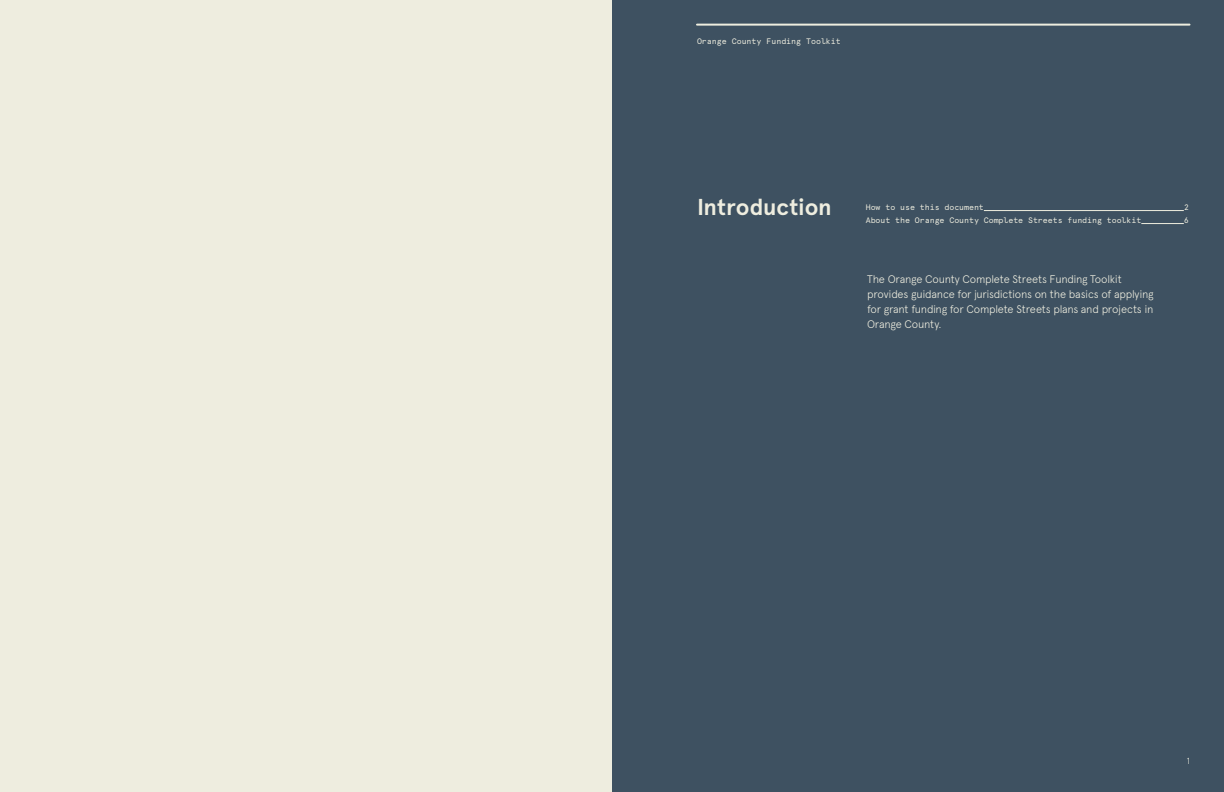
<style>
.page{position:relative;width:1224px;height:792px;background:#eeeddf}
.page>*{position:absolute;margin:0;border:0;box-sizing:border-box;transform-origin:0 0}
.H0_4{font:700 23px "Apercu";color:#eeeddf}
.Body{font:300 11px/15px "Apercu";letter-spacing:-.02em;color:#eeeddf}
.Body-2{font:300 9px "Apercu";color:#eeeddf}
.TOC_H0{font:8px "Apercu Mono";letter-spacing:-.005em;color:#eeeddf}
.Running_header_divid{font:8px "Apercu Mono";color:#eeeddf}
</style>
<div class="page">
<div style="left:612px;top:0;width:612px;height:792px;background:#3e5161"></div>
<hr style="left:984px;top:210px;width:200px;height:1px;background:#eeeddf">
<hr style="left:1141px;top:223px;width:43px;height:1px;background:#eeeddf">
<hr style="left:697px;top:24px;width:493px;height:2px;background:#eeeddf">
<p class="Running_header_divid" style="left:697px;top:37px;width:145px">Orange County Funding Toolkit</p>
<p class="H0_4" style="left:697px;top:193px;width:136px">Introduction</p>
<p class="TOC_H0" style="left:866px;top:202px;width:120px">How to use this document</p>
<p class="TOC_H0" style="left:1184px;top:202px;width:6px">2</p>
<p class="TOC_H0" style="left:866px;top:215px;width:277px">About the Orange County Complete Streets funding toolkit</p>
<p class="TOC_H0" style="left:1184px;top:215px;width:6px">6</p>
<p class="Body" style="left:867px;top:271px;width:288px">The Orange County Complete Streets Funding Toolkit provides guidance for jurisdictions on the basics of applying for grant funding for Complete Streets plans and projects in Orange County.</p>
<p class="Body-2" style="left:1187px;top:756px;width:5px">1</p>
</div>
